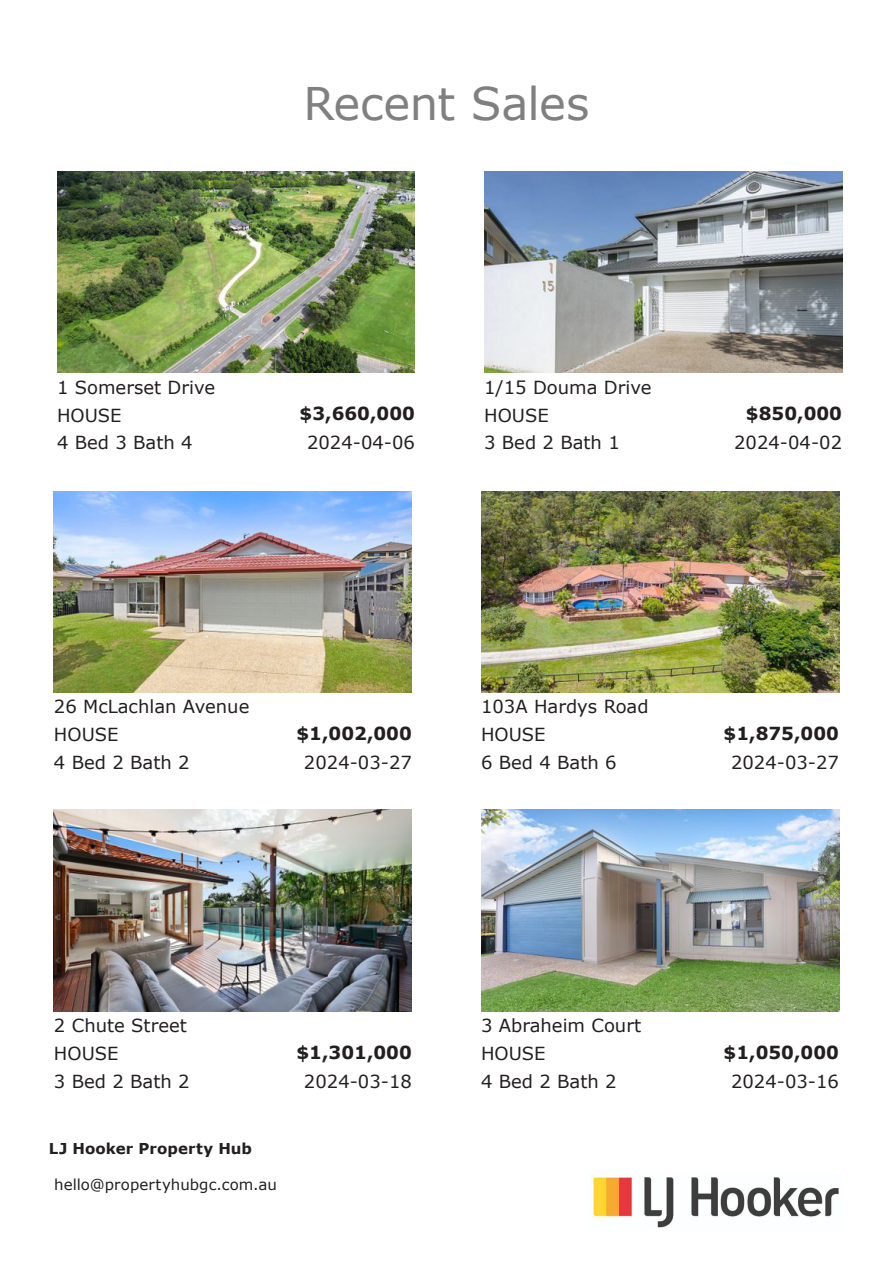
<style>
.page{position:relative;width:893px;height:1263px;background:#fff}
.page>*{position:absolute;margin:0;border:0;box-sizing:border-box;transform-origin:0 0}
.t1{font:45px "Verdana";letter-spacing:-.01em;color:#808080}
.t2{font:18px "Verdana";color:#231f20}
.t3{font:700 18px "Verdana";color:#231f20}
.t4{font:15px "Verdana";letter-spacing:.005em;color:#231f20}
.t5{font:700 15px "Verdana";letter-spacing:.01em;color:#231f20}
</style>
<div class="page">
<img style="left:593px;top:1174px;width:246px;height:54px">
<img style="left:57px;top:171px;width:358px;height:202px">
<img style="left:484px;top:171px;width:358px;height:202px">
<img style="left:54px;top:491px;width:358px;height:201px">
<img style="left:481px;top:491px;width:358px;height:201px">
<img style="left:54px;top:810px;width:358px;height:201px">
<img style="left:481px;top:810px;width:358px;height:201px">
<h1 class="t1" style="left:304px;top:86px;width:287px">Recent Sales</h1>
<p class="t2" style="left:57px;top:380px;width:160px">1 Somerset Drive</p>
<p class="t2" style="left:484px;top:380px;width:169px">1/15 Douma Drive</p>
<p class="t2" style="left:57px;top:408px;width:66px">HOUSE</p>
<p class="t3" style="left:300px;top:406px;width:117px">$3,660,000</p>
<p class="t2" style="left:484px;top:408px;width:66px">HOUSE</p>
<p class="t3" style="left:746px;top:406px;width:98px">$850,000</p>
<p class="t2" style="left:57px;top:436px;width:137px">4 Bed 3 Bath 4</p>
<p class="t2" style="left:307px;top:436px;width:109px">2024-04-06</p>
<p class="t2" style="left:484px;top:436px;width:137px">3 Bed 2 Bath 1</p>
<p class="t2" style="left:734px;top:436px;width:109px">2024-04-02</p>
<p class="t2" style="left:54px;top:700px;width:197px">26 McLachlan Avenue</p>
<p class="t2" style="left:481px;top:700px;width:169px">103A Hardys Road</p>
<p class="t2" style="left:54px;top:727px;width:66px">HOUSE</p>
<p class="t3" style="left:296px;top:726px;width:117px">$1,002,000</p>
<p class="t2" style="left:481px;top:727px;width:66px">HOUSE</p>
<p class="t3" style="left:724px;top:726px;width:117px">$1,875,000</p>
<p class="t2" style="left:54px;top:755px;width:137px">4 Bed 2 Bath 2</p>
<p class="t2" style="left:304px;top:755px;width:109px">2024-03-27</p>
<p class="t2" style="left:481px;top:755px;width:137px">6 Bed 4 Bath 6</p>
<p class="t2" style="left:731px;top:755px;width:109px">2024-03-27</p>
<p class="t2" style="left:54px;top:1018px;width:134px">2 Chute Street</p>
<p class="t2" style="left:481px;top:1018px;width:162px">3 Abraheim Court</p>
<p class="t2" style="left:54px;top:1046px;width:66px">HOUSE</p>
<p class="t3" style="left:296px;top:1045px;width:117px">$1,301,000</p>
<p class="t2" style="left:481px;top:1046px;width:66px">HOUSE</p>
<p class="t3" style="left:724px;top:1045px;width:117px">$1,050,000</p>
<p class="t2" style="left:54px;top:1074px;width:137px">3 Bed 2 Bath 2</p>
<p class="t2" style="left:304px;top:1074px;width:109px">2024-03-18</p>
<p class="t2" style="left:481px;top:1074px;width:137px">4 Bed 2 Bath 2</p>
<p class="t2" style="left:731px;top:1074px;width:109px">2024-03-16</p>
<p class="t5" style="left:49px;top:1143px;width:205px">LJ Hooker Property Hub</p>
<p class="t4" style="left:54px;top:1179px;width:224px">hello@propertyhubgc.com.au</p>
</div>
